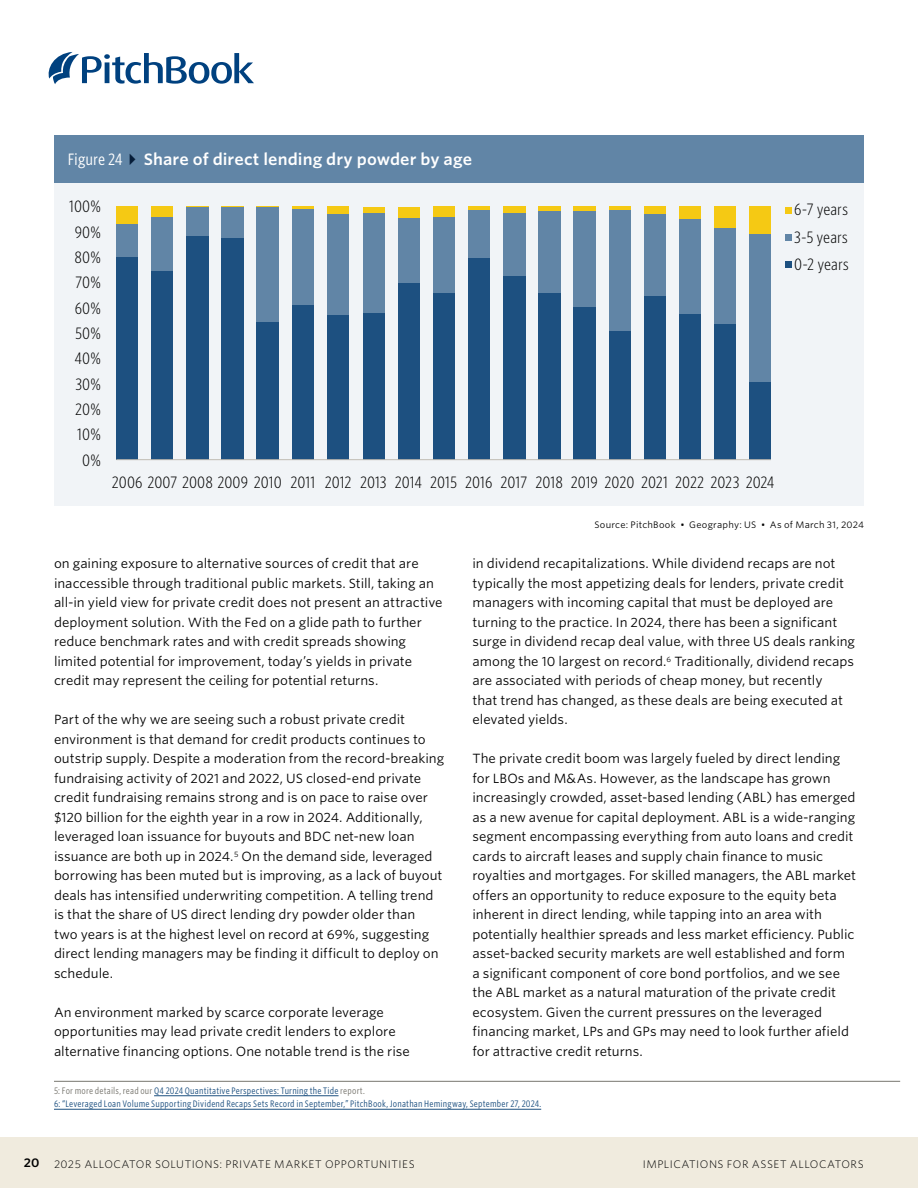
<style>
.page{position:relative;width:918px;height:1188px;background:#fff}
.page>*{position:absolute;margin:0;border:0;box-sizing:border-box;transform-origin:0 0}
.t1{font:300 15.75px "Whitney Cond S Sm";letter-spacing:-.005em;color:#000}
.Allocators_chart_title{font:600 15.75px "Whitney S Sm";letter-spacing:.005em;color:#fff}
.Allocators_chart_title-2{font:15.75px "Whitney Cond S Sm";color:#fff}
.Allocators_body_copy{font:12.75px/19.5px "Whitney S Sm";color:#000}
.Allocators_footer_left{font:300 10.5px "Whitney S Sm";letter-spacing:.05em;color:#000}
.Allocators_footer_right{font:300 10.5px "Whitney S Sm";letter-spacing:.045em;color:#000}
.CR_Footnote{font:9px/13.5px "Whitney Cond S Sm";letter-spacing:.02em;color:#1d5080}
.Allocators_source_tag{font:9px "Whitney S Sm";letter-spacing:.025em;color:#000}
.s1{color:#78766f}
.s2{font-weight:600;font-size:12px}
</style>
<div class="page">
<div style="left:0;top:1137px;width:918px;height:51px;background:#f0ebde"></div>
<svg style="left:49px;top:52px;width:205px;height:32px"></svg>
<div style="left:54px;top:182px;width:810px;height:324px;background:#f1f4f7"></div>
<div style="left:54px;top:135px;width:810px;height:47px;background:#6185a6"></div>
<div style="left:749px;top:381px;width:22px;height:79px;background:#1d5080"></div>
<div style="left:714px;top:324px;width:22px;height:136px;background:#1d5080"></div>
<div style="left:679px;top:313px;width:22px;height:147px;background:#1d5080"></div>
<div style="left:644px;top:296px;width:22px;height:164px;background:#1d5080"></div>
<div style="left:609px;top:331px;width:22px;height:129px;background:#1d5080"></div>
<div style="left:573px;top:307px;width:23px;height:153px;background:#1d5080"></div>
<div style="left:538px;top:292px;width:23px;height:168px;background:#1d5080"></div>
<div style="left:503px;top:276px;width:22px;height:184px;background:#1d5080"></div>
<div style="left:468px;top:258px;width:22px;height:202px;background:#1d5080"></div>
<div style="left:433px;top:293px;width:22px;height:167px;background:#1d5080"></div>
<div style="left:398px;top:283px;width:21px;height:177px;background:#1d5080"></div>
<div style="left:363px;top:313px;width:21px;height:147px;background:#1d5080"></div>
<div style="left:328px;top:314px;width:21px;height:146px;background:#1d5080"></div>
<div style="left:292px;top:305px;width:22px;height:155px;background:#1d5080"></div>
<div style="left:257px;top:322px;width:22px;height:138px;background:#1d5080"></div>
<div style="left:222px;top:238px;width:22px;height:222px;background:#1d5080"></div>
<div style="left:187px;top:236px;width:22px;height:224px;background:#1d5080"></div>
<div style="left:151px;top:271px;width:22px;height:189px;background:#1d5080"></div>
<div style="left:116px;top:257px;width:22px;height:203px;background:#1d5080"></div>
<div style="left:749px;top:234px;width:22px;height:147px;background:#6185a6"></div>
<div style="left:714px;top:228px;width:22px;height:96px;background:#6185a6"></div>
<div style="left:679px;top:219px;width:22px;height:94px;background:#6185a6"></div>
<div style="left:644px;top:214px;width:22px;height:82px;background:#6185a6"></div>
<div style="left:609px;top:210px;width:22px;height:121px;background:#6185a6"></div>
<div style="left:573px;top:211px;width:23px;height:96px;background:#6185a6"></div>
<div style="left:538px;top:211px;width:23px;height:81px;background:#6185a6"></div>
<div style="left:503px;top:213px;width:22px;height:63px;background:#6185a6"></div>
<div style="left:468px;top:210px;width:22px;height:48px;background:#6185a6"></div>
<div style="left:433px;top:217px;width:22px;height:76px;background:#6185a6"></div>
<div style="left:398px;top:217px;width:21px;height:66px;background:#6185a6"></div>
<div style="left:363px;top:212px;width:21px;height:101px;background:#6185a6"></div>
<div style="left:328px;top:214px;width:21px;height:100px;background:#6185a6"></div>
<div style="left:292px;top:209px;width:22px;height:96px;background:#6185a6"></div>
<div style="left:257px;top:207px;width:22px;height:115px;background:#6185a6"></div>
<div style="left:222px;top:207px;width:22px;height:31px;background:#6185a6"></div>
<div style="left:187px;top:207px;width:22px;height:29px;background:#6185a6"></div>
<div style="left:151px;top:217px;width:22px;height:54px;background:#6185a6"></div>
<div style="left:116px;top:224px;width:22px;height:33px;background:#6185a6"></div>
<div style="left:749px;top:207px;width:22px;height:27px;background:#f5c914"></div>
<div style="left:714px;top:207px;width:22px;height:21px;background:#f5c914"></div>
<div style="left:679px;top:207px;width:22px;height:12px;background:#f5c914"></div>
<div style="left:644px;top:207px;width:22px;height:7px;background:#f5c914"></div>
<hr style="left:609px;top:207px;width:22px;height:3px;background:#f5c914">
<hr style="left:573px;top:207px;width:23px;height:4px;background:#f5c914">
<hr style="left:538px;top:207px;width:23px;height:4px;background:#f5c914">
<div style="left:503px;top:207px;width:22px;height:6px;background:#f5c914"></div>
<hr style="left:468px;top:207px;width:22px;height:3px;background:#f5c914">
<div style="left:433px;top:207px;width:22px;height:10px;background:#f5c914"></div>
<div style="left:398px;top:207px;width:21px;height:10px;background:#f5c914"></div>
<div style="left:363px;top:207px;width:21px;height:5px;background:#f5c914"></div>
<div style="left:328px;top:207px;width:21px;height:7px;background:#f5c914"></div>
<hr style="left:292px;top:207px;width:22px;height:2px;background:#f5c914">
<div style="left:151px;top:207px;width:22px;height:10px;background:#f5c914"></div>
<div style="left:116px;top:207px;width:22px;height:17px;background:#f5c914"></div>
<hr style="left:116px;top:459px;width:655px;height:1px;background:#c0bcb2">
<svg style="left:786px;top:207px;width:6px;height:6px"></svg>
<svg style="left:786px;top:262px;width:6px;height:6px"></svg>
<div style="left:786px;top:234px;width:6px;height:7px;background:#6185a6"></div>
<hr style="left:54px;top:1081px;width:846px;height:1px;background:#78766f">
<hr style="left:154px;top:1095px;width:185px;height:1px;background:#1d5080">
<hr style="left:54px;top:1109px;width:487px;height:1px;background:#1d5080">
<p class="Allocators_chart_title-2" style="left:68px;top:149px;width:56px">Figure 24</p>
<p class="Allocators_chart_title" style="left:144px;top:148px;width:330px">Share of direct lending dry powder by age</p>
<p class="t1" style="left:69px;top:197px;width:33px">100%</p>
<p class="t1" style="left:75px;top:222px;width:28px">90%</p>
<p class="t1" style="left:75px;top:247px;width:28px">80%</p>
<p class="t1" style="left:75px;top:273px;width:27px">70%</p>
<p class="t1" style="left:75px;top:298px;width:28px">60%</p>
<p class="t1" style="left:75px;top:323px;width:27px">50%</p>
<p class="t1" style="left:74px;top:348px;width:28px">40%</p>
<p class="t1" style="left:75px;top:374px;width:27px">30%</p>
<p class="t1" style="left:75px;top:399px;width:27px">20%</p>
<p class="t1" style="left:77px;top:424px;width:25px">10%</p>
<p class="t1" style="left:82px;top:450px;width:20px">0%</p>
<p class="t1" style="left:112px;top:472px;width:664px">2006 2007 2008 2009 2010 2011 2012 2013 2014 2015 2016 2017 2018 2019 2020 2021 2022 2023 2024</p>
<p class="t1" style="left:794px;top:199px;width:56px">6-7 years</p>
<p class="t1" style="left:794px;top:227px;width:55px">3-5 years</p>
<p class="t1" style="left:794px;top:254px;width:56px">0-2 years</p>
<p class="Allocators_source_tag" style="left:595px;top:519px;width:271px">Source: PitchBook • Geography: US • As of March 31, 2024</p>
<p class="Allocators_body_copy" style="left:54px;top:554px;width:390px">on gaining exposure to alternative sources of credit that are inaccessible through traditional public markets. Still, taking an all-in yield view for private credit does not present an attractive deployment solution. With the Fed on a glide path to further reduce benchmark rates and with credit spreads showing limited potential for improvement, today’s yields in private credit may represent the ceiling for potential returns.</p>
<p class="Allocators_body_copy" style="left:54px;top:710px;width:392px">Part of the why we are seeing such a robust private credit environment is that demand for credit products continues to outstrip supply. Despite a moderation from the record-breaking fundraising activity of 2021 and 2022, US closed-end private credit fundraising remains strong and is on pace to raise over $120 billion for the eighth year in a row in 2024. Additionally, leveraged loan issuance for buyouts and BDC net-new loan issuance are both up in 2024.<sup>5</sup> On the demand side, leveraged borrowing has been muted but is improving, as a lack of buyout deals has intensified underwriting competition. A telling trend is that the share of US direct lending dry powder older than<br>two years is at the highest level on record at 69%, suggesting direct lending managers may be finding it difficult to deploy on schedule.</p>
<p class="Allocators_body_copy" style="left:54px;top:1002px;width:357px">An environment marked by scarce corporate leverage opportunities may lead private credit lenders to explore alternative financing options. One notable trend is the rise</p>
<p class="Allocators_body_copy" style="left:472px;top:554px;width:384px">in dividend recapitalizations. While dividend recaps are not typically the most appetizing deals for lenders, private credit managers with incoming capital that must be deployed are turning to the practice. In 2024, there has been a significant surge in dividend recap deal value, with three US deals ranking among the 10 largest on record.<sup>6</sup> Traditionally, dividend recaps are associated with periods of cheap money, but recently<br>that trend has changed, as these deals are being executed at elevated yields.</p>
<p class="Allocators_body_copy" style="left:472px;top:749px;width:385px">The private credit boom was largely fueled by direct lending for LBOs and M&amp;As. However, as the landscape has grown increasingly crowded, asset-based lending (ABL) has emerged as a new avenue for capital deployment. ABL is a wide-ranging segment encompassing everything from auto loans and credit cards to aircraft leases and supply chain finance to music royalties and mortgages. For skilled managers, the ABL market offers an opportunity to reduce exposure to the equity beta inherent in direct lending, while tapping into an area with potentially healthier spreads and less market efficiency. Public asset-backed security markets are well established and form<br>a significant component of core bond portfolios, and we see the ABL market as a natural maturation of the private credit ecosystem. Given the current pressures on the leveraged financing market, LPs and GPs may need to look further afield for attractive credit returns.</p>
<p class="CR_Footnote" style="left:54px;top:1083px;width:489px"><span class="s1">5: For more details, read our</span> Q4 2024 Quantitative Perspectives: Turning the Tide <span class="s1">report.<br></span>6: “Leveraged Loan Volume Supporting Dividend Recaps Sets Record in September,” PitchBook, Jonathan Hemingway, September 27, 2024.</p>
<p class="Allocators_footer_left" style="left:24px;top:1156px;width:392px"><span class="s2">20</span> 2025 ALLOCATOR SOLUTIONS: PRIVATE MARKET OPPORTUNITIES</p>
<p class="Allocators_footer_right" style="left:643px;top:1157px;width:223px">IMPLICATIONS FOR ASSET ALLOCATORS</p>
</div>
